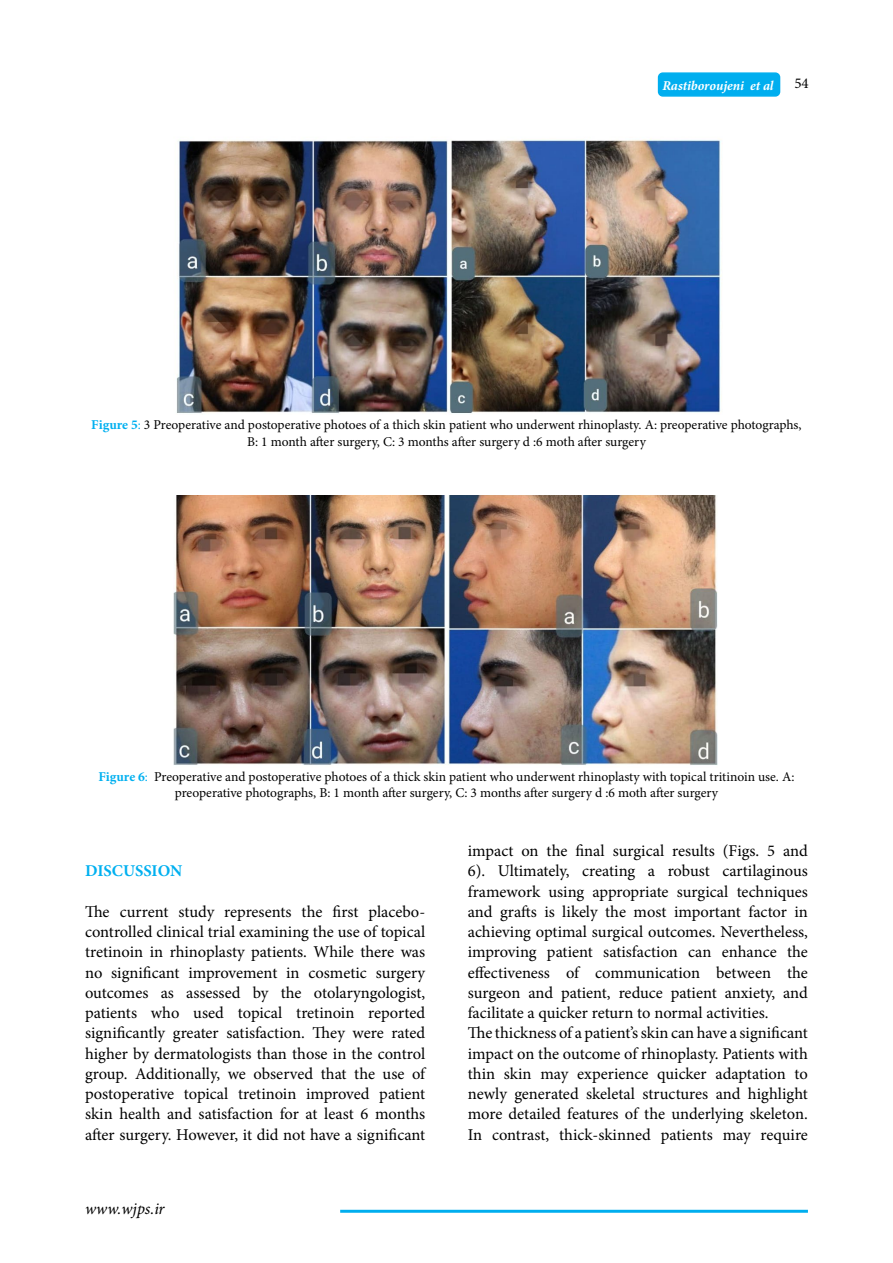
<style>
.page{position:relative;width:893px;height:1263px;background:#fff}
.page>*{position:absolute;margin:0;border:0;box-sizing:border-box;transform-origin:0 0}
.t1{font:16.5px/20.2px "Minion Pro";color:#000;text-align:justify}
.t2{font:italic 16.5px "Minion Pro";letter-spacing:.005em;color:#000}
.t3{font:700 16.5px "Minion Pro";color:#00b0f0}
.t4{font:15px "Minion Pro";color:#000}
.t5{font:13.5px/16.5px "Minion Pro";letter-spacing:-.005em;color:#000;text-align:center}
.t6{font:italic 700 13.5px "Minion Pro";letter-spacing:-.005em;color:#fff}
.s1{font-weight:700;color:#00b0f0}
.s2{color:#00b0f0}
</style>
<div class="page">
<div style="left:659px;top:73px;width:120px;height:23px;background:#00aeef;border-radius:4px"></div>
<div style="left:658px;top:72px;width:122px;height:25px;border:2px solid #00aeef;border-radius:4px"></div>
<hr style="left:340px;top:1210px;width:468px;height:3px;background:#00aeef">
<img style="left:176px;top:139px;width:546px;height:275px">
<img style="left:173px;top:495px;width:545px;height:270px">
<p class="t6" style="left:662px;top:76px;width:113px">Rastiboroujeni et al</p>
<p class="t4" style="left:794px;top:74px;width:16px">54</p>
<p class="t5" style="left:91px;top:417px;width:712px"><span class="s1">Figure 5</span><span class="s2">:</span> 3 Preoperative and postoperative photoes of a thich skin patient who underwent rhinoplasty. A: preoperative photographs,<br>B: 1 month after surgery, C: 3 months after surgery d :6 moth after surgery</p>
<p class="t5" style="left:98px;top:768px;width:698px"><span class="s1">Figure 6</span><span class="s2">:</span> Preoperative and postoperative photoes of a thick skin patient who underwent rhinoplasty with topical tritinoin use. A: preoperative photographs, B: 1 month after surgery, C: 3 months after surgery d :6 moth after surgery</p>
<p class="t3" style="left:85px;top:859px;width:99px">DISCUSSION</p>
<p class="t1" style="left:85px;top:901px;width:342px">The current study represents the first placebo&shy;controlled clinical trial examining the use of topical tretinoin in rhinoplasty patients. While there was no significant improvement in cosmetic surgery outcomes as assessed by the otolaryngologist, patients who used topical tretinoin reported significantly greater satisfaction. They were rated higher by dermatologists than those in the control group. Additionally, we observed that the use of postoperative topical tretinoin improved patient skin health and satisfaction for at least 6 months after surgery. However, it did not have a significant</p>
<p class="t2" style="left:85px;top:1198px;width:81px">www.wjps.ir</p>
<p class="t1" style="left:468px;top:841px;width:342px;text-align:left">impact on the final surgical results (Figs. 5 and 6). Ultimately, creating a robust cartilaginous framework using appropriate surgical techniques and grafts is likely the most important factor in achieving optimal surgical outcomes. Nevertheless, improving patient satisfaction can enhance the effectiveness of communication between the surgeon and patient, reduce patient anxiety, and facilitate a quicker return to normal activities.<br>The thickness of a patient’s skin can have a significant impact on the outcome of rhinoplasty. Patients with thin skin may experience quicker adaptation to newly generated skeletal structures and highlight more detailed features of the underlying skeleton.<br>In contrast, thick-skinned patients may require</p>
</div>
